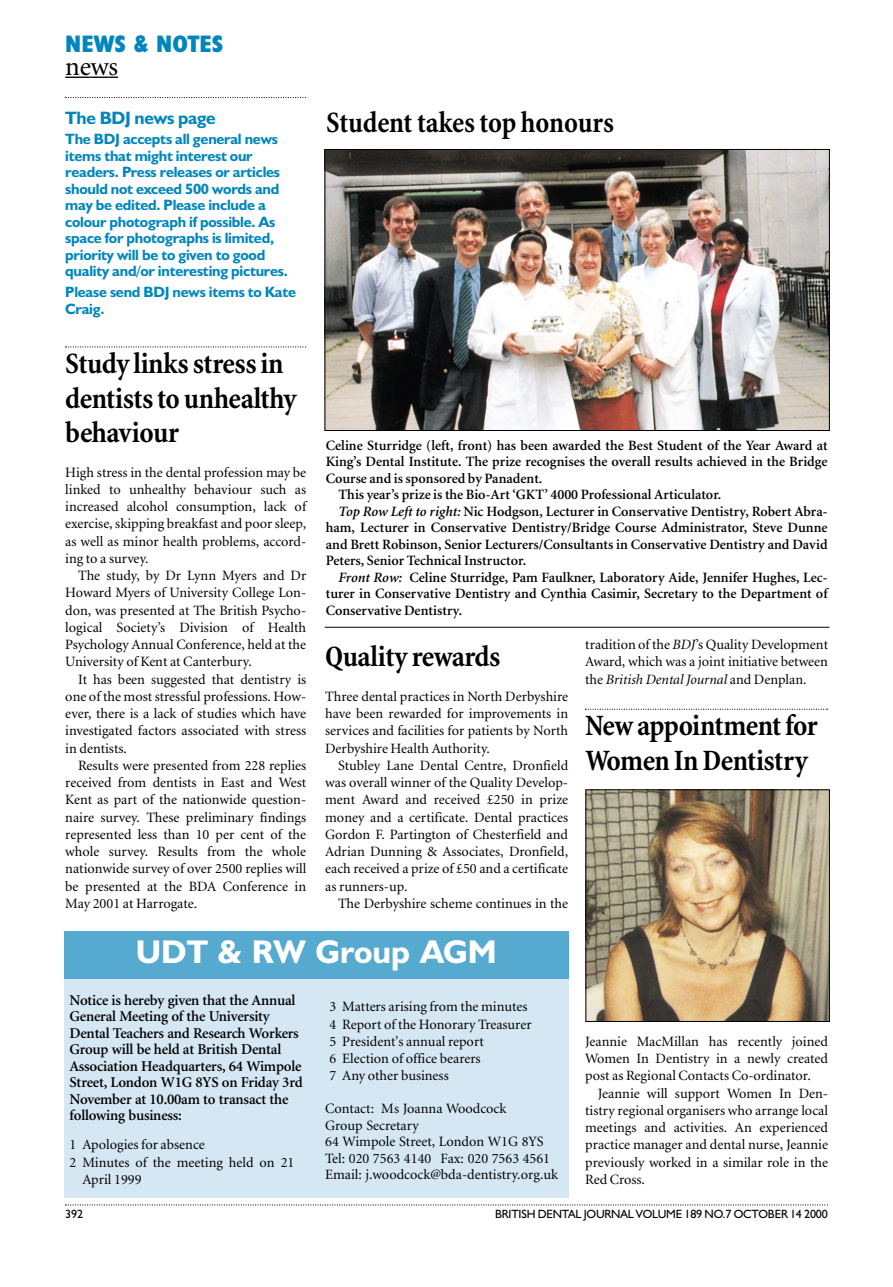
<style>
.page{position:relative;width:893px;height:1287px;background:#fff}
.page>*{position:absolute;margin:0;border:0;box-sizing:border-box;transform-origin:0 0}
.t1{font:700 33px "Humanist 521 BT";color:#fff}
.t2{font:700 condensed 30px/34.5px "Minion";letter-spacing:-.015em;color:#000}
.t3{font:27px "Minion";color:#000}
.t4{font:700 condensed 24px "Humanist 521 BT Xtra";color:#0086bd}
.t5{font:700 18px "Humanist 521 BT";letter-spacing:-.015em;color:#0086bd}
.t6{font:700 15px/16.5px "Humanist 521 BT";letter-spacing:-.015em;color:#0086bd}
.t7{font:600 15px/16.5px "Minion";letter-spacing:-.015em;color:#000}
.t8{font:14.25px/17.2px "Minion";color:#000;text-align:justify}
.t9{font:600 14.25px "Minion";color:#000}
.t10{font:12px "Humanist 521 BT";letter-spacing:-.015em;color:#000}
.s1{font-style:italic}
</style>
<div class="page">
<svg style="left:585px;top:709px;width:243px;height:1px"></svg>
<svg style="left:65px;top:1204px;width:763px;height:2px"></svg>
<svg style="left:65px;top:97px;width:241px;height:1px"></svg>
<svg style="left:65px;top:77px;width:53px;height:1px"></svg>
<img style="left:327px;top:151px;width:500px;height:278px">
<div style="left:325px;top:149px;width:504px;height:282px;border:1px solid #000"></div>
<svg style="left:65px;top:346px;width:241px;height:2px"></svg>
<div style="left:64px;top:935px;width:504px;height:263px;background:#d4e7f2"></div>
<div style="left:64px;top:932px;width:504px;height:47px;background:#56a9cf"></div>
<hr style="left:325px;top:627px;width:504px;height:1px;background:#000">
<img style="left:587px;top:792px;width:240px;height:228px">
<div style="left:585px;top:790px;width:244px;height:232px;border:1px solid #000"></div>
<h3 class="t4" style="left:65px;top:35px;width:159px">NEWS &amp; NOTES</h3>
<h3 class="t3" style="left:65px;top:55px;width:54px">news</h3>
<p class="t5" style="left:65px;top:111px;width:152px">The BDJ news page</p>
<p class="t6" style="left:65px;top:133px;width:224px">The BDJ accepts all general news items that might interest our readers. Press releases or articles should not exceed 500 words and may be edited. Please include a colour photograph if possible. As space for photographs is limited, priority will be to given to good quality and/or interesting pictures.</p>
<p class="t6" style="left:65px;top:286px;width:232px">Please send BDJ news items to Kate<br>Craig.</p>
<h2 class="t2" style="left:65px;top:349px;width:233px">Study links stress in dentists to unhealthy behaviour</h2>
<p class="t8" style="left:65px;top:465px;width:242px">High stress in the dental profession may be linked to unhealthy behaviour such as increased alcohol consumption, lack of exercise, skipping breakfast and poor sleep, as well as minor health problems, accord&shy;ing to a survey.</p>
<p class="t8" style="left:65px;top:568px;width:242px;text-indent:13px">The study, by Dr Lynn Myers and Dr Howard Myers of University College Lon&shy;don, was presented at The British Psycho&shy;logical Society’s Division of Health Psychology Annual Conference, held at the University of Kent at Canterbury.</p>
<p class="t8" style="left:65px;top:672px;width:242px;text-indent:13px">It has been suggested that dentistry is one of the most stressful professions. How&shy;ever, there is a lack of studies which have investigated factors associated with stress in dentists.</p>
<p class="t8" style="left:65px;top:758px;width:242px;text-indent:13px">Results were presented from 228 replies received from dentists in East and West Kent as part of the nationwide question&shy;naire survey. These preliminary findings represented less than 10 per cent of the whole survey. Results from the whole nationwide survey of over 2500 replies will be presented at the BDA Conference in May 2001 at Harrogate.</p>
<h2 class="t2" style="left:326px;top:107px;width:289px">Student takes top honours</h2>
<p class="t9" style="left:326px;top:440px;width:503px">Celine Sturridge (left, front) has been awarded the Best Student of the Year Award at</p>
<p class="t9" style="left:326px;top:456px;width:503px">King’s Dental Institute. The prize recognises the overall results achieved in the Bridge</p>
<p class="t9" style="left:326px;top:473px;width:218px">Course and is sponsored by Panadent.</p>
<p class="t9" style="left:338px;top:489px;width:384px">This year’s prize is the Bio-Art ‘GKT’ 4000 Professional Articulator.</p>
<p class="t9" style="left:338px;top:506px;width:490px"><span class="s1">Top Row Left to right:</span> Nic Hodgson, Lecturer in Conservative Dentistry, Robert Abra-</p>
<p class="t9" style="left:326px;top:522px;width:503px">ham, Lecturer in Conservative Dentistry/Bridge Course Administrator, Steve Dunne</p>
<p class="t9" style="left:326px;top:539px;width:503px">and Brett Robinson, Senior Lecturers/Consultants in Conservative Dentistry and David</p>
<p class="t9" style="left:326px;top:555px;width:202px">Peters, Senior Technical Instructor.</p>
<p class="t9" style="left:338px;top:572px;width:490px"><span class="s1">Front Row:</span> Celine Sturridge, Pam Faulkner, Laboratory Aide, Jennifer Hughes, Lec-</p>
<p class="t9" style="left:326px;top:588px;width:503px">turer in Conservative Dentistry and Cynthia Casimir, Secretary to the Department of</p>
<p class="t9" style="left:326px;top:605px;width:138px">Conservative Dentistry.</p>
<h2 class="t2" style="left:325px;top:642px;width:177px">Quality rewards</h2>
<p class="t8" style="left:325px;top:689px;width:244px">Three dental practices in North Derbyshire have been rewarded for improvements in services and facilities for patients by North Derbyshire Health Authority.</p>
<p class="t8" style="left:325px;top:758px;width:244px;text-indent:13px">Stubley Lane Dental Centre, Dronfield was overall winner of the Quality Develop&shy;ment Award and received £250 in prize money and a certificate. Dental practices Gordon F. Partington of Chesterfield and Adrian Dunning &amp; Associates, Dronfield, each received a prize of £50 and a certificate as runners-up.</p>
<p class="t8" style="left:338px;top:896px;width:232px">The Derbyshire scheme continues in the</p>
<p class="t8" style="left:585px;top:637px;width:244px">tradition of the <span class="s1">BDJ</span>’s Quality Development Award, which was a joint initiative between the <span class="s1">British Dental Journal</span> and Denplan.</p>
<h2 class="t2" style="left:585px;top:711px;width:234px">New appointment for<br>Women In Dentistry</h2>
<h1 class="t1" style="left:136px;top:940px;width:362px">UDT &amp; RW Group AGM</h1>
<p class="t7" style="left:70px;top:993px;width:235px">Notice is hereby given that the Annual General Meeting of the University Dental Teachers and Research Workers Group will be held at British Dental Association Headquarters, 64 Wimpole Street, London W1G 8YS on Friday 3rd November at 10.00am to transact the following business:</p>
<p class="t8" style="left:70px;top:1137px;width:137px">1 Apologies for absence</p>
<p class="t8" style="left:70px;top:1155px;width:226px">2 Minutes of the meeting held on 21</p>
<p class="t8" style="left:82px;top:1172px;width:61px">April 1999</p>
<p class="t8" style="left:329px;top:999px;width:203px;text-align:left">3 Matters arising from the minutes<br>4 Report of the Honorary Treasurer<br>5 President's annual report<br>6 Election of office bearers<br>7 Any other business</p>
<p class="t8" style="left:325px;top:1102px;width:234px;line-height:16.5px;text-align:left">Contact: Ms Joanna Woodcock<br>Group Secretary<br>64 Wimpole Street, London W1G 8YS<br>Tel: 020 7563 4140 Fax: 020 7563 4561<br>Email: j.woodcock@bda-dentistry.org.uk</p>
<p class="t8" style="left:585px;top:1034px;width:244px">Jeannie MacMillan has recently joined Women In Dentistry in a newly created post as Regional Contacts Co-ordinator.</p>
<p class="t8" style="left:585px;top:1086px;width:244px;text-indent:13px">Jeannie will support Women In Den&shy;tistry regional organisers who arrange local meetings and activities. An experienced practice manager and dental nurse, Jeannie previously worked in a similar role in the Red Cross.</p>
<p class="t10" style="left:65px;top:1210px;width:19px">392</p>
<p class="t10" style="left:495px;top:1210px;width:334px">BRITISH DENTAL JOURNAL VOLUME 189 NO.7 OCTOBER 14 2000</p>
</div>
